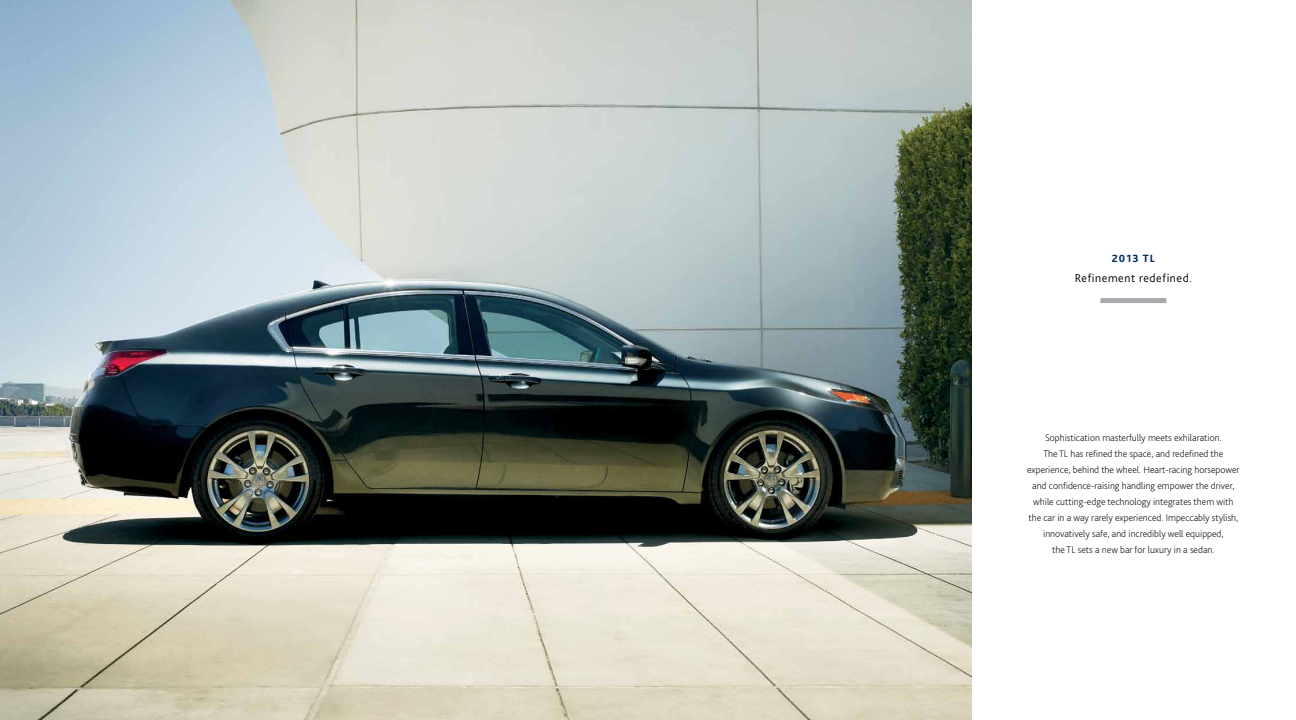
<style>
.page{position:relative;width:1296px;height:720px;background:#fff}
.page>*{position:absolute;margin:0;border:0;box-sizing:border-box;transform-origin:0 0}
.t1{font:300 12px "Bliss 2";letter-spacing:.05em;color:#000}
.t2{font:800 11px "Bliss 2";letter-spacing:.1em;color:#002d62}
.t3{font:200 10px/16px "Bliss 2";color:#000;text-align:center}
</style>
<div class="page">
<div style="left:1100px;top:298px;width:66px;height:5px;background:#a7a9ac"></div>
<img style="left:0;top:0;width:971px;height:720px">
<p class="t2" style="left:1112px;top:251px;width:45px">2013 TL</p>
<p class="t1" style="left:1075px;top:270px;width:119px">Refinement redefined.</p>
<p class="t3" style="left:1027px;top:429px;width:214px">Sophistication masterfully meets exhilaration.<br>The TL has refined the space, and redefined the experience, behind the wheel. Heart-racing horsepower and confidence-raising handling empower the driver, while cutting-edge technology integrates them with the car in a way rarely experienced. Impeccably stylish, innovatively safe, and incredibly well equipped,<br>the TL sets a new bar for luxury in a sedan.</p>
</div>
